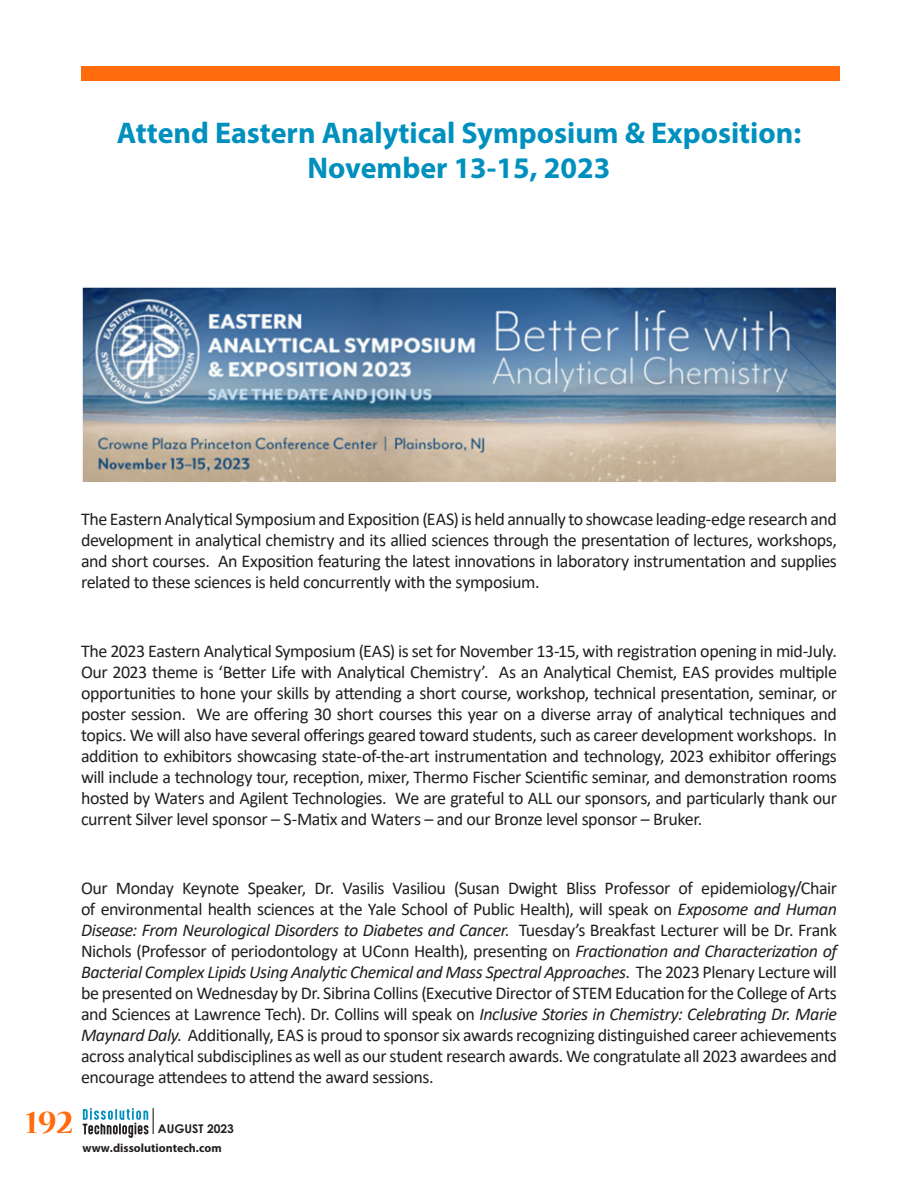
<style>
.page{position:relative;width:918px;height:1188px;background:#fff}
.page>*{position:absolute;margin:0;border:0;box-sizing:border-box;transform-origin:0 0}
.t1{font:700 36px "Nueva Std";color:#ff6b0d}
.Author_Credit{font:700 30px/34.5px "Myriad Pro";color:#0090be;text-align:center}
.BODY_COPY{font:18px/21px "Calibri";letter-spacing:-.025em;color:#231f20;text-align:justify}
.t2{font:700 12px "Myriad Pro";color:#231f20}
.t3{font:700 12px "Century Gothic";color:#231f20}
.s1{font-style:italic}
</style>
<div class="page">
<svg style="left:83px;top:1108px;width:71px;height:30px"></svg>
<div style="left:81px;top:67px;width:759px;height:14px;background:#ff6b0d"></div>
<img style="left:82px;top:286px;width:754px;height:195px">
<p class="Author_Credit" style="left:117px;top:115px;width:686px">Attend Eastern Analytical Symposium &amp; Exposition:<br>November 13-15, 2023</p>
<p class="BODY_COPY" style="left:81px;top:508px;width:757px">The Eastern Analytical Symposium and Exposition (EAS) is held annually to showcase leading-edge research and development in analytical chemistry and its allied sciences through the presentation of lectures, workshops, and short courses. An Exposition featuring the latest innovations in laboratory instrumentation and supplies related to these sciences is held concurrently with the symposium.</p>
<p class="BODY_COPY" style="left:81px;top:640px;width:758px">The 2023 Eastern Analytical Symposium (EAS) is set for November 13-15, with registration opening in mid-July.<br>Our 2023 theme is ‘Better Life with Analytical Chemistry’. As an Analytical Chemist, EAS provides multiple opportunities to hone your skills by attending a short course, workshop, technical presentation, seminar, or poster session. We are offering 30 short courses this year on a diverse array of analytical techniques and topics. We will also have several offerings geared toward students, such as career development workshops. In addition to exhibitors showcasing state-of-the-art instrumentation and technology, 2023 exhibitor offerings will include a technology tour, reception, mixer, Thermo Fischer Scientific seminar, and demonstration rooms hosted by Waters and Agilent Technologies. We are grateful to ALL our sponsors, and particularly thank our current Silver level sponsor – S-Matix and Waters – and our Bronze level sponsor – Bruker.</p>
<p class="BODY_COPY" style="left:81px;top:877px;width:758px">Our Monday Keynote Speaker, Dr. Vasilis Vasiliou (Susan Dwight Bliss Professor of epidemiology/Chair of environmental health sciences at the Yale School of Public Health), will speak on <span class="s1">Exposome and Human Disease: From Neurological Disorders to Diabetes and Cancer</span>. Tuesday’s Breakfast Lecturer will be Dr. Frank Nichols (Professor of periodontology at UConn Health), presenting on <span class="s1">Fractionation and Characterization of Bacterial Complex Lipids Using Analytic Chemical and Mass Spectral Approaches</span>. The 2023 Plenary Lecture will be presented on Wednesday by Dr. Sibrina Collins (Executive Director of STEM Education for the College of Arts and Sciences at Lawrence Tech). Dr. Collins will speak on <span class="s1">Inclusive Stories in Chemistry: Celebrating Dr. Marie Maynard Daly</span>. Additionally, EAS is proud to sponsor six awards recognizing distinguished career achievements across analytical subdisciplines as well as our student research awards. We congratulate all 2023 awardees and encourage attendees to attend the award sessions.</p>
<h1 class="t1" style="left:26px;top:1105px;width:49px">192</h1>
<p class="t3" style="left:158px;top:1120px;width:78px">AUGUST 2023</p>
<p class="t2" style="left:83px;top:1140px;width:141px">www.dissolutiontech.com</p>
</div>
